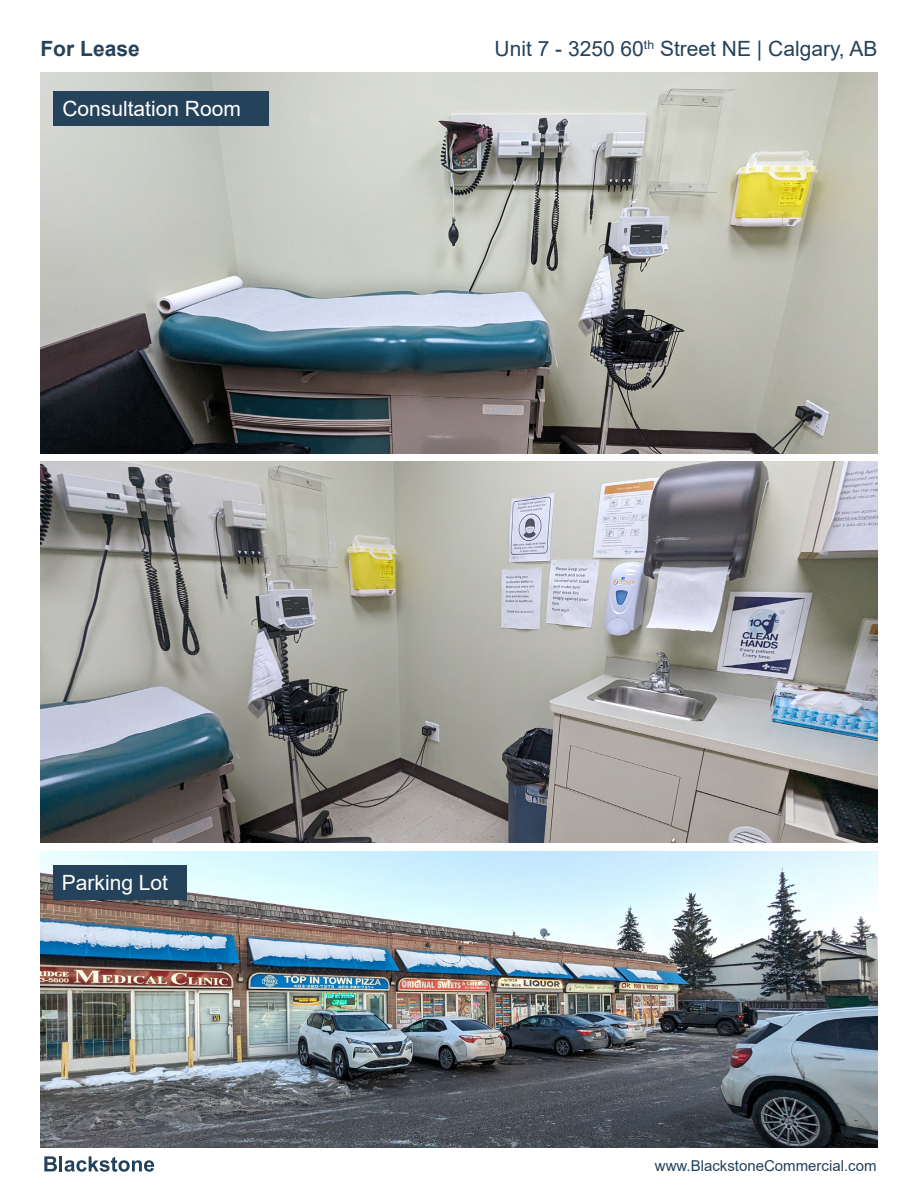
<style>
.page{position:relative;width:918px;height:1188px;background:#fff}
.page>*{position:absolute;margin:0;border:0;box-sizing:border-box;transform-origin:0 0}
.t1{font:21px "Arial";color:#25425b}
.t2{font:21px "Arial";color:#fff}
.t3{font:700 21px "Arial";color:#25425b}
.t4{font:15px "Arial";color:#25425b}
</style>
<div class="page">
<svg style="left:44px;top:1156px;width:110px;height:16px"></svg>
<img style="left:40px;top:73px;width:838px;height:381px">
<img style="left:40px;top:851px;width:838px;height:297px">
<div style="left:53px;top:91px;width:215px;height:34px;background:#25425b"></div>
<div style="left:53px;top:865px;width:134px;height:35px;background:#25425b"></div>
<img style="left:40px;top:461px;width:838px;height:381px">
<p class="t3" style="left:40px;top:34px;width:101px">For Lease</p>
<p class="t2" style="left:62px;top:94px;width:180px">Consultation Room</p>
<p class="t1" style="left:495px;top:34px;width:384px">Unit 7 - 3250 60<sup>th</sup> Street NE | Calgary, AB</p>
<p class="t2" style="left:62px;top:869px;width:108px">Parking Lot</p>
<p class="t4" style="left:655px;top:1155px;width:223px">www.BlackstoneCommercial.com</p>
</div>
